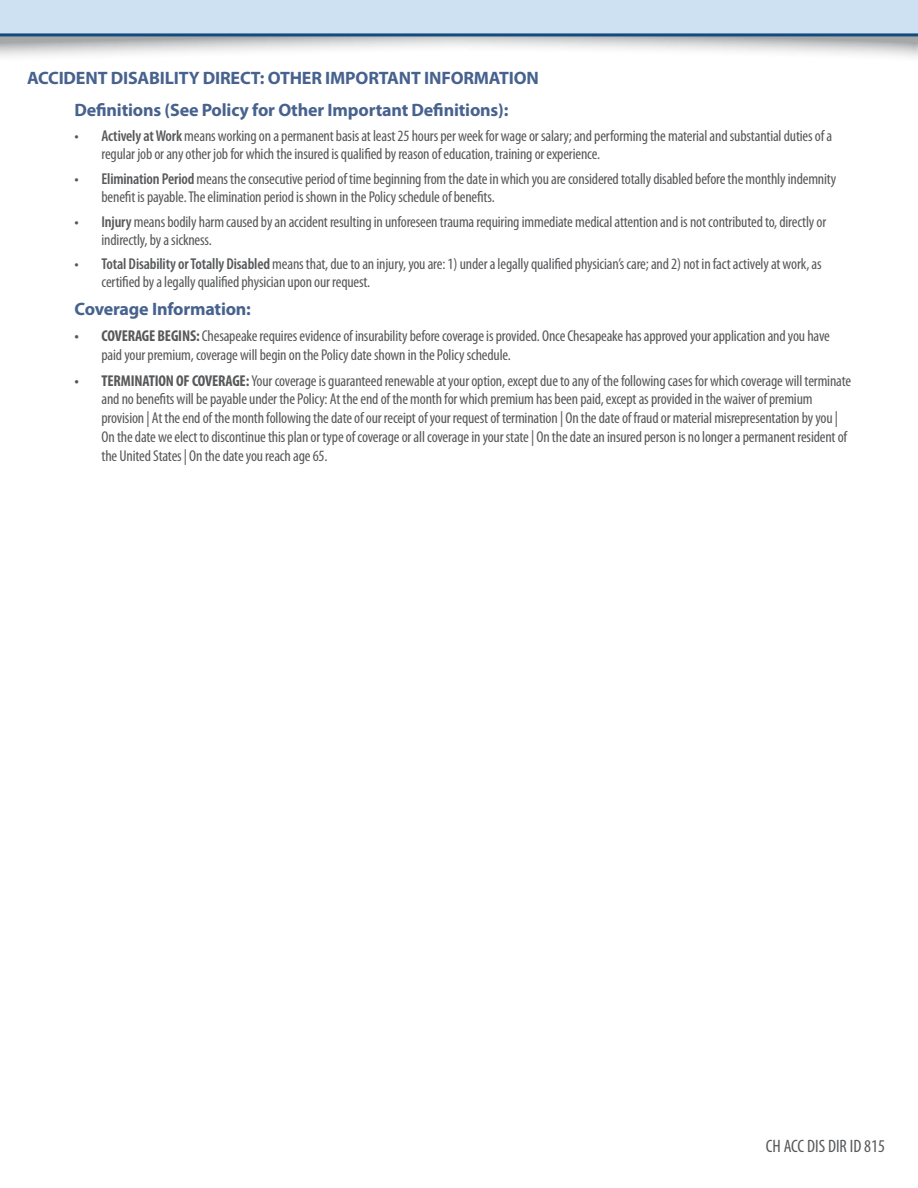
<style>
.page{position:relative;width:918px;height:1188px;background:#fff}
.page>*{position:absolute;margin:0;border:0;box-sizing:border-box;transform-origin:0 0}
.t1{font:700 18px "Myriad Pro";letter-spacing:-.01em;color:#47628e}
.t2{font:condensed 18px "Myriad Pro";color:#57585a}
.t3{font:condensed 15.75px/18.9px "Myriad Pro";letter-spacing:-.01em;color:#57585a}
.s1{font-weight:600}
.s2{font-weight:700}
</style>
<div class="page">
<svg style="left:0;top:36px;width:918px;height:21px"></svg>
<svg style="left:0;top:0;width:918px;height:36px;background:#c0d6ea"></svg>
<p class="t1" style="left:27px;top:66px;width:513px">ACCIDENT DISABILITY DIRECT: OTHER IMPORTANT INFORMATION</p>
<p class="t1" style="left:75px;top:98px;width:435px">Definitions (See Policy for Other Important Definitions):</p>
<p class="t3" style="left:102px;top:127px;width:732px;line-height:18px;text-indent:-27px"><span class="s1">• Actively at Work</span> means working on a permanent basis at least 25 hours per week for wage or salary; and performing the material and substantial duties of a regular job or any other job for which the insured is qualified by reason of education, training or experience.</p>
<p class="t3" style="left:102px;top:169px;width:736px;line-height:18px;text-indent:-27px"><span class="s1">• Elimination Period</span> means the consecutive period of time beginning from the date in which you are considered totally disabled before the monthly indemnity benefit is payable. The elimination period is shown in the Policy schedule of benefits.</p>
<p class="t3" style="left:102px;top:212px;width:726px;line-height:18px;text-indent:-27px"><span class="s1">• Injury</span> means bodily harm caused by an accident resulting in unforeseen trauma requiring immediate medical attention and is not contributed to, directly or indirectly, by a sickness.</p>
<p class="t3" style="left:102px;top:255px;width:722px;line-height:18px;text-indent:-27px"><span class="s1">• Total Disability or Totally Disabled</span> means that, due to an injury, you are: 1) under a legally qualified physician’s care; and 2) not in fact actively at work, as certified by a legally qualified physician upon our request.</p>
<p class="t1" style="left:75px;top:297px;width:178px">Coverage Information:</p>
<p class="t3" style="left:102px;top:326px;width:730px;text-indent:-27px"><span class="s2">• COVERAGE BEGINS:</span> Chesapeake requires evidence of insurability before coverage is provided. Once Chesapeake has approved your application and you have paid your premium, coverage will begin on the Policy date shown in the Policy schedule.</p>
<p class="t3" style="left:102px;top:371px;width:751px;text-indent:-27px"><span class="s2">• TERMINATION OF COVERAGE:</span> Your coverage is guaranteed renewable at your option, except due to any of the following cases for which coverage will terminate and no benefits will be payable under the Policy: At the end of the month for which premium has been paid, except as provided in the waiver of premium provision | At the end of the month following the date of our receipt of your request of termination | On the date of fraud or material misrepresentation by you | On the date we elect to discontinue this plan or type of coverage or all coverage in your state | On the date an insured person is no longer a permanent resident of the United States | On the date you reach age 65.</p>
<p class="t2" style="left:766px;top:1135px;width:121px">CH ACC DIS DIR ID 815</p>
</div>
